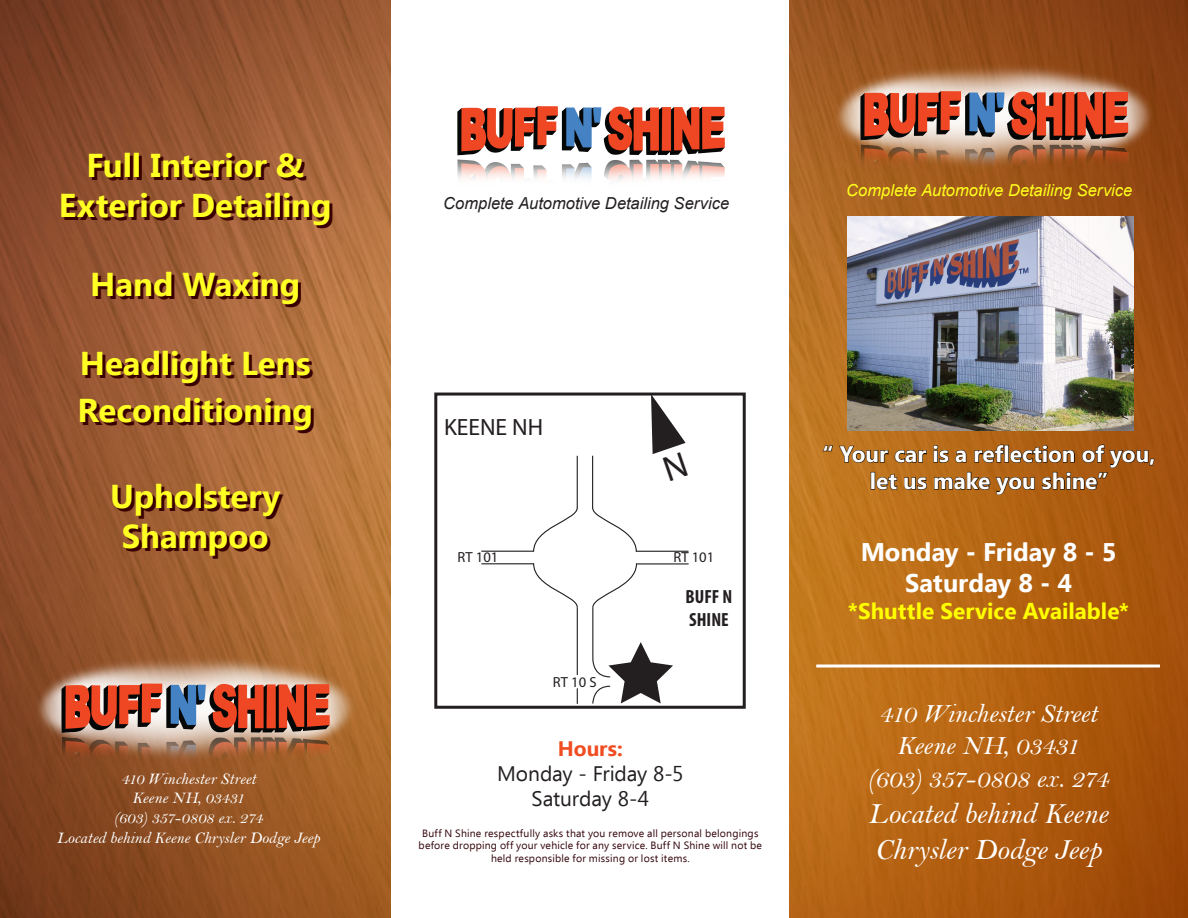
<style>
.page{position:relative;width:1188px;height:918px;background:#fff}
.page>*{position:absolute;margin:0;border:0;box-sizing:border-box;transform-origin:0 0}
.t1{font:700 33px/39.6px "Ebrima";letter-spacing:-.005em;color:#ffff24;text-align:center}
.t2{font:30px/36px "Bell MT Italic";letter-spacing:-.005em;color:#fff}
.t3{font:27px/32.4px "Bell MT Italic";letter-spacing:-.005em;color:#fff;text-align:center}
.t4{font:700 25.5px/30.6px "Ebrima";color:#fff;text-align:center}
.t5{font:23.7px "Myriad Pro";color:#231f20}
.t6{font:700 22.5px/27px "Ebrima";color:#fff;text-align:center}
.t7{font:700 22.5px "Ebrima";color:#ff0}
.t8{font:21px/25.2px "Ebrima";letter-spacing:-.005em;color:#231f20;text-align:center}
.t9{font:700 21px "Ebrima";letter-spacing:-.005em;color:#f04d22}
.t10{font:700 condensed 19.2px/23px "Myriad Pro";color:#231f20}
.t11{font:16.5px/19.8px "Bell MT Italic";color:#fff;text-align:center}
.t12{font:italic 16.5px "Arial";color:#231f20}
.t13{font:italic 16.5px "Arial";color:#ffff1d}
.t14{font:14.7px "Myriad Pro";color:#231f20}
.t15{font:10.5px/12.6px "Ebrima";letter-spacing:.02em;color:#33050c;text-align:center}
</style>
<div class="page">
<img style="left:0;top:0;width:1188px;height:918px">
<div style="left:392px;top:0;width:397px;height:918px;background:#fff"></div>
<img style="left:18px;top:605px;width:352px;height:233px">
<img style="left:457px;top:106px;width:268px;height:74px">
<img style="left:816px;top:12px;width:345px;height:233px">
<svg style="left:592px;top:507px;width:45px;height:45px"></svg>
<svg style="left:532px;top:507px;width:46px;height:45px"></svg>
<svg style="left:592px;top:564px;width:46px;height:44px"></svg>
<svg style="left:533px;top:563px;width:45px;height:45px"></svg>
<hr style="left:481px;top:551px;width:53px;height:1px;background:#231f20">
<hr style="left:481px;top:563px;width:53px;height:1px;background:#231f20">
<hr style="left:636px;top:551px;width:52px;height:1px;background:#231f20">
<hr style="left:636px;top:563px;width:53px;height:1px;background:#231f20">
<hr style="left:577px;top:607px;width:1px;height:68px;background:#231f20">
<svg style="left:577px;top:688px;width:1px;height:16px"></svg>
<hr style="left:592px;top:607px;width:1px;height:53px;background:#231f20">
<hr style="left:577px;top:456px;width:1px;height:52px;background:#231f20">
<hr style="left:592px;top:456px;width:1px;height:52px;background:#231f20">
<svg style="left:592px;top:642px;width:81px;height:62px"></svg>
<div style="left:434px;top:393px;width:312px;height:316px;border:3px solid #231f20"></div>
<svg style="left:822px;top:445px;width:11px;height:7px"></svg>
<svg style="left:839px;top:445px;width:88px;height:18px;background:#915817"></svg>
<div style="left:871px;top:472px;width:4px;height:17px;border:1px solid #000"></div>
<svg style="left:876px;top:473px;width:22px;height:17px"></svg>
<svg style="left:904px;top:477px;width:23px;height:13px"></svg>
<svg style="left:933px;top:444px;width:222px;height:51px;background:#93500f"></svg>
<hr style="left:816px;top:664px;width:344px;height:3px;background:#fff">
<img style="left:848px;top:216px;width:286px;height:215px">
<svg style="left:651px;top:394px;width:37px;height:60px"></svg>
<h1 class="t1" style="left:59px;top:147px;width:274px">Full Interior &amp;<br>Exterior Detailing</h1>
<h1 class="t1" style="left:90px;top:266px;width:212px">Hand Waxing</h1>
<h1 class="t1" style="left:78px;top:342px;width:237px;line-height:46.8px;text-align:left">Headlight Lens<br>Reconditioning</h1>
<h1 class="t1" style="left:110px;top:479px;width:172px">Upholstery<br>Shampoo</h1>
<h3 class="t11" style="left:57px;top:768px;width:265px">410 Winchester Street<br>Keene NH, 03431<br>(603) 357-0808 ex. 274<br>Located behind Keene Chrysler Dodge Jeep</h3>
<h3 class="t12" style="left:443px;top:193px;width:288px">Complete Automotive Detailing Service</h3>
<h3 class="t13" style="left:846px;top:179px;width:288px">Complete Automotive Detailing Service</h3>
<h3 class="t5" style="left:444px;top:412px;width:101px">KEENE NH</h3>
<h3 class="t14" style="left:458px;top:548px;width:42px">RT 101</h3>
<h3 class="t14" style="left:673px;top:548px;width:42px">RT 101</h3>
<h3 class="t14" style="left:553px;top:673px;width:45px">RT 10 S</h3>
<h3 class="t10" style="left:686px;top:584px;width:48px">BUFF N<br>SHINE</h3>
<h3 class="t9" style="left:558px;top:733px;width:66px">Hours:</h3>
<h3 class="t8" style="left:497px;top:762px;width:188px">Monday - Friday 8-5<br>Saturday 8-4</h3>
<p class="t15" style="left:419px;top:827px;width:345px">Buff N Shine respectfully asks that you remove all personal belongings before dropping off your vehicle for any service. Buff N Shine will not be held responsible for missing or lost items.</p>
<h3 class="t6" style="left:822px;top:442px;width:334px">“ Your car is a reflection of you, let us make you shine”</h3>
<h3 class="t4" style="left:861px;top:538px;width:257px">Monday - Friday 8 - 5<br>Saturday 8 - 4</h3>
<h3 class="t7" style="left:848px;top:594px;width:283px">*Shuttle Service Available*</h3>
<h3 class="t3" style="left:868px;top:697px;width:242px">410 Winchester Street<br>Keene NH, 03431 (603) 357-0808 ex. 274</h3>
<h2 class="t2" style="left:868px;top:795px;width:241px">Located behind Keene<br>Chrysler Dodge Jeep</h2>
</div>
